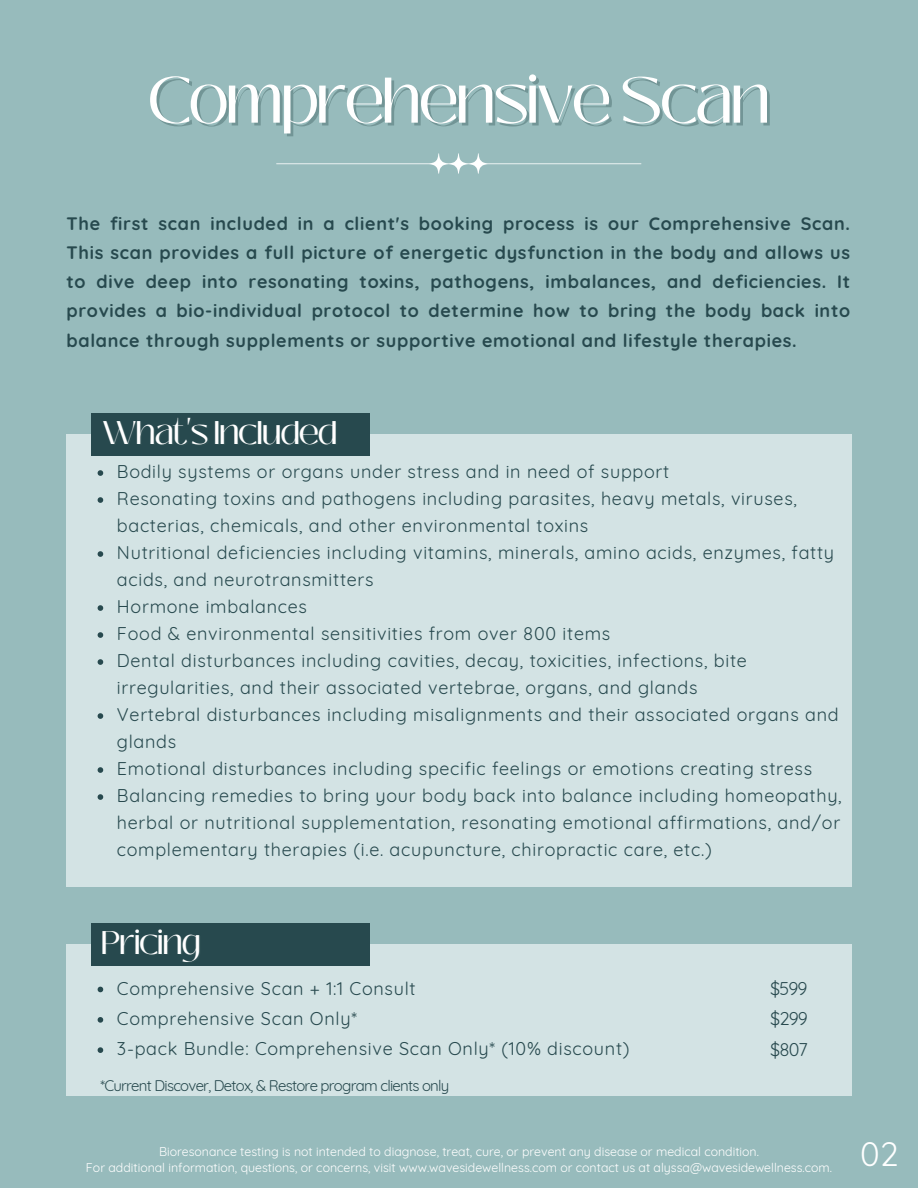
<style>
.page{position:relative;width:918px;height:1188px;background:#97bbbc}
.page>*{position:absolute;margin:0;border:0;box-sizing:border-box;transform-origin:0 0}
.t1{font:64.2px "Black Mango";letter-spacing:-.05em;color:#fff}
.t2{font:33px "Quicksand";color:#fff}
.t3{font:32.7px "Black Mango";letter-spacing:-.05em;color:#fff}
.t4{font:18px/27px "Quicksand";letter-spacing:.04em;color:#27494e}
.t5{font:700 18px/29.2px "Quicksand";letter-spacing:.04em;color:#27494e;text-align:justify}
.t6{font:15px "Quicksand";letter-spacing:-.05em;color:#27494e}
.t7{font:12.45px "Quicksand";color:#fff}
</style>
<div class="page">
<svg style="left:276px;top:153px;width:366px;height:21px"></svg>
<div style="left:66px;top:434px;width:786px;height:453px;background:#d3e3e4"></div>
<svg style="left:98px;top:470px;width:5px;height:6px"></svg>
<svg style="left:98px;top:497px;width:5px;height:6px"></svg>
<svg style="left:98px;top:551px;width:5px;height:6px"></svg>
<svg style="left:98px;top:605px;width:5px;height:6px"></svg>
<svg style="left:98px;top:632px;width:5px;height:6px"></svg>
<svg style="left:98px;top:659px;width:5px;height:6px"></svg>
<svg style="left:98px;top:713px;width:5px;height:6px"></svg>
<svg style="left:98px;top:767px;width:5px;height:6px"></svg>
<svg style="left:98px;top:794px;width:5px;height:6px"></svg>
<div style="left:92px;top:413px;width:278px;height:42px;background:#27494e"></div>
<div style="left:66px;top:944px;width:786px;height:152px;background:#d3e3e4"></div>
<svg style="left:98px;top:987px;width:5px;height:5px"></svg>
<svg style="left:98px;top:1017px;width:5px;height:6px"></svg>
<div style="left:92px;top:923px;width:278px;height:43px;background:#27494e"></div>
<svg style="left:98px;top:1047px;width:5px;height:6px"></svg>
<p class="t1" style="left:147px;top:52px;width:626px">Comprehensive Scan</p>
<p class="t5" style="left:66px;top:208px;width:785px">The first scan included in a client's booking process is our Comprehensive Scan.<br>This scan provides a full picture of energetic dysfunction in the body and allows us to dive deep into resonating toxins, pathogens, imbalances, and deficiencies. It provides a bio-individual protocol to determine how to bring the body back into balance through supplements or supportive emotional and lifestyle therapies.</p>
<p class="t3" style="left:102px;top:408px;width:238px">What's Included</p>
<p class="t4" style="left:117px;top:458px;width:554px">Bodily systems or organs under stress and in need of support</p>
<p class="t4" style="left:117px;top:485px;width:682px">Resonating toxins and pathogens including parasites, heavy metals, viruses, bacterias, chemicals, and other environmental toxins</p>
<p class="t4" style="left:117px;top:539px;width:719px">Nutritional deficiencies including vitamins, minerals, amino acids, enzymes, fatty acids, and neurotransmitters</p>
<p class="t4" style="left:117px;top:593px;width:192px">Hormone imbalances</p>
<p class="t4" style="left:117px;top:620px;width:495px">Food &amp; environmental sensitivities from over 800 items</p>
<p class="t4" style="left:117px;top:647px;width:631px">Dental disturbances including cavities, decay, toxicities, infections, bite irregularities, and their associated vertebrae, organs, and glands</p>
<p class="t4" style="left:117px;top:701px;width:723px">Vertebral disturbances including misalignments and their associated organs and glands</p>
<p class="t4" style="left:117px;top:755px;width:697px">Emotional disturbances including specific feelings or emotions creating stress</p>
<p class="t4" style="left:117px;top:782px;width:726px;text-align:justify">Balancing remedies to bring your body back into balance including homeopathy, herbal or nutritional supplementation, resonating emotional affirmations, and/or complementary therapies (i.e. acupuncture, chiropractic care, etc.)</p>
<p class="t3" style="left:100px;top:918px;width:103px">Pricing</p>
<p class="t4" style="left:117px;top:974px;width:300px">Comprehensive Scan + 1:1 Consult</p>
<p class="t4" style="left:117px;top:1005px;width:242px">Comprehensive Scan Only*</p>
<p class="t4" style="left:770px;top:975px;width:39px">$599</p>
<p class="t4" style="left:770px;top:1005px;width:39px">$299</p>
<p class="t4" style="left:117px;top:1035px;width:514px">3-pack Bundle: Comprehensive Scan Only* (10% discount)</p>
<p class="t4" style="left:770px;top:1036px;width:39px">$807</p>
<p class="t6" style="left:100px;top:1076px;width:350px">*Current Discover, Detox, &amp; Restore program clients only</p>
<p class="t7" style="left:159px;top:1143px;width:601px">Bioresonance testing is not intended to diagnose, treat, cure, or prevent any disease or medical condition.</p>
<p class="t7" style="left:86px;top:1160px;width:748px">For additional information, questions, or concerns, visit www.wavesidewellness.com or contact us at alyssa@wavesidewellness.com.</p>
<p class="t2" style="left:860px;top:1133px;width:40px">02</p>
</div>
